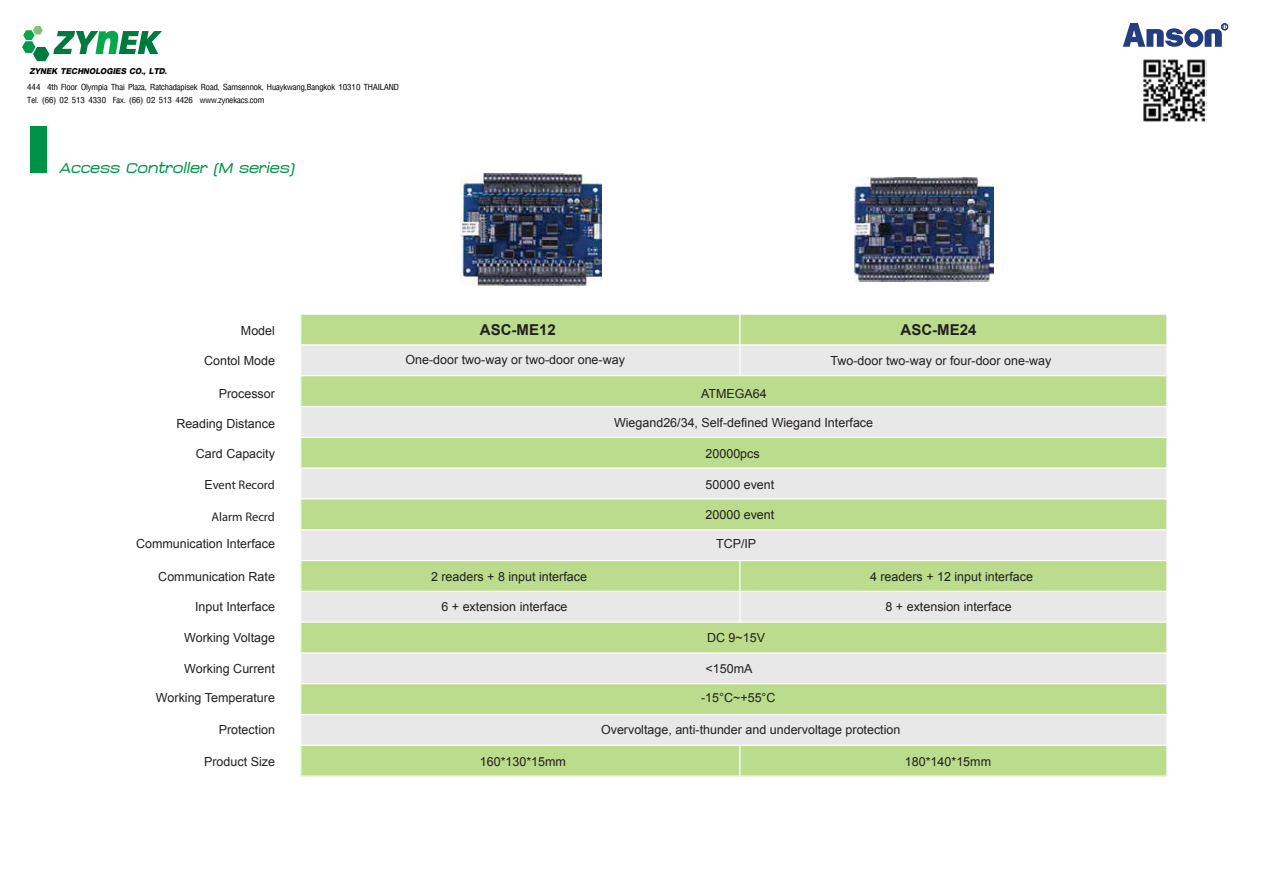
<style>
.page{position:relative;width:1263px;height:893px;background:#fff}
.page>*{position:absolute;margin:0;border:0;box-sizing:border-box;transform-origin:0 0}
.t1{font:italic 19.65px "DB Ramintra X";color:#009247;scale:1.11 1}
.t2{font:700 15px "Arial";color:#231f20}
.t3{font:13.05px/13.4px "PS Lx Display";color:#000}
.t4{font:12.45px "Arial";color:#231f20}
.t5{font:italic 12.45px "PS Lx Empire Extra";color:#000}
.t6{font:12.45px "Myriad Pro";color:#231f20}
.s1{font-family:"Arial"}
</style>
<div class="page">
<div style="left:301px;top:314px;width:866px;height:462px;background:#badc8c"></div>
<div style="left:301px;top:345px;width:866px;height:31px;background:#e8e8e8"></div>
<div style="left:301px;top:407px;width:866px;height:30px;background:#e8e8e8"></div>
<div style="left:301px;top:468px;width:866px;height:31px;background:#e8e8e8"></div>
<div style="left:301px;top:530px;width:866px;height:30px;background:#e8e8e8"></div>
<div style="left:301px;top:591px;width:866px;height:31px;background:#e8e8e8"></div>
<div style="left:301px;top:653px;width:866px;height:31px;background:#e8e8e8"></div>
<div style="left:301px;top:714px;width:866px;height:31px;background:#e8e8e8"></div>
<hr style="left:301px;top:683px;width:866px;height:1px;background:#fff">
<hr style="left:301px;top:652px;width:866px;height:1px;background:#fff">
<hr style="left:301px;top:621px;width:866px;height:2px;background:#fff">
<hr style="left:301px;top:745px;width:866px;height:1px;background:#fff">
<hr style="left:301px;top:775px;width:866px;height:2px;background:#fff">
<hr style="left:301px;top:714px;width:866px;height:1px;background:#fff">
<hr style="left:301px;top:591px;width:866px;height:1px;background:#fff">
<hr style="left:301px;top:560px;width:866px;height:1px;background:#fff">
<hr style="left:301px;top:529px;width:866px;height:1px;background:#fff">
<hr style="left:301px;top:498px;width:866px;height:1px;background:#fff">
<hr style="left:301px;top:467px;width:866px;height:2px;background:#fff">
<hr style="left:301px;top:437px;width:866px;height:1px;background:#fff">
<hr style="left:301px;top:406px;width:866px;height:1px;background:#fff">
<hr style="left:301px;top:375px;width:866px;height:1px;background:#fff">
<hr style="left:301px;top:344px;width:866px;height:1px;background:#fff">
<hr style="left:739px;top:313px;width:1px;height:63px;background:#fff">
<hr style="left:739px;top:560px;width:1px;height:63px;background:#fff">
<hr style="left:739px;top:745px;width:1px;height:31px;background:#fff">
<div style="left:30px;top:127px;width:16px;height:46px;background:#009247"></div>
<svg style="left:1123px;top:23px;width:105px;height:24px"></svg>
<svg style="left:22px;top:26px;width:140px;height:35px"></svg>
<img style="left:1143px;top:59px;width:63px;height:63px">
<img style="left:460px;top:173px;width:141px;height:113px">
<img style="left:854px;top:178px;width:140px;height:103px">
<p class="t5" style="left:29px;top:64px;width:139px">ZYNEK TECHNOLOGIES CO., LTD.</p>
<p class="t3" style="left:27px;top:80px;width:373px">444 4th Floor Olympia Thai Plaza, Ratchadapisek Road, Samsennok, Huaykwang,Bangkok 10310 THAILAND<br>Tel. (66) 02 513 4330 Fax. (66) 02 513 4426 www.zynekacs.com</p>
<h1 class="t1" style="left:59px;top:158px;width:213px">Access Controller (M series)</h1>
<p class="t4" style="left:241px;top:323px;width:36px">Model</p>
<p class="t4" style="left:204px;top:353px;width:72px">Contol Mode</p>
<p class="t4" style="left:219px;top:385px;width:58px">Processor</p>
<p class="t4" style="left:176px;top:415px;width:100px">Reading Distance</p>
<p class="t4" style="left:196px;top:445px;width:81px">Card Capacity</p>
<p class="t6" style="left:204px;top:477px;width:72px"><span class="s1">E</span>vent Record</p>
<p class="t6" style="left:212px;top:509px;width:65px">Alarm Recrd</p>
<p class="t4" style="left:136px;top:535px;width:140px">Communication Interface</p>
<p class="t4" style="left:158px;top:568px;width:118px">Communication Rate</p>
<p class="t4" style="left:195px;top:598px;width:81px">Input Interface</p>
<p class="t4" style="left:184px;top:629px;width:92px">Working Voltage</p>
<p class="t4" style="left:184px;top:660px;width:92px">Working Current</p>
<p class="t4" style="left:156px;top:689px;width:120px">Working Temperature</p>
<p class="t4" style="left:219px;top:721px;width:58px">Protection</p>
<p class="t4" style="left:204px;top:753px;width:72px">Product Size</p>
<p class="t2" style="left:480px;top:320px;width:77px">ASC-ME12</p>
<p class="t4" style="left:405px;top:352px;width:221px">One-door two-way or two-door one-way</p>
<p class="t2" style="left:901px;top:320px;width:77px">ASC-ME24</p>
<p class="t4" style="left:830px;top:353px;width:222px">Two-door two-way or four-door one-way</p>
<p class="t4" style="left:701px;top:385px;width:67px">ATMEGA64</p>
<p class="t4" style="left:614px;top:415px;width:261px">Wiegand26/34, Self-defined Wiegand Interface</p>
<p class="t4" style="left:705px;top:445px;width:56px">20000pcs</p>
<p class="t4" style="left:705px;top:476px;width:70px">50000 event</p>
<p class="t4" style="left:705px;top:506px;width:70px">20000 event</p>
<p class="t4" style="left:716px;top:535px;width:42px">TCP/IP</p>
<p class="t4" style="left:431px;top:568px;width:157px">2 readers + 8 input interface</p>
<p class="t4" style="left:441px;top:598px;width:128px">6 + extension interface</p>
<p class="t4" style="left:885px;top:598px;width:128px">8 + extension interface</p>
<p class="t4" style="left:870px;top:568px;width:164px">4 readers + 12 input interface</p>
<p class="t4" style="left:707px;top:629px;width:59px">DC 9~15V</p>
<p class="t4" style="left:705px;top:660px;width:48px">&lt;150mA</p>
<p class="t4" style="left:701px;top:689px;width:76px">-15°C~+55°C</p>
<p class="t4" style="left:601px;top:721px;width:301px">Overvoltage, anti-thunder and undervoltage protection</p>
<p class="t4" style="left:480px;top:753px;width:88px">160*130*15mm</p>
<p class="t4" style="left:905px;top:753px;width:88px">180*140*15mm</p>
</div>
